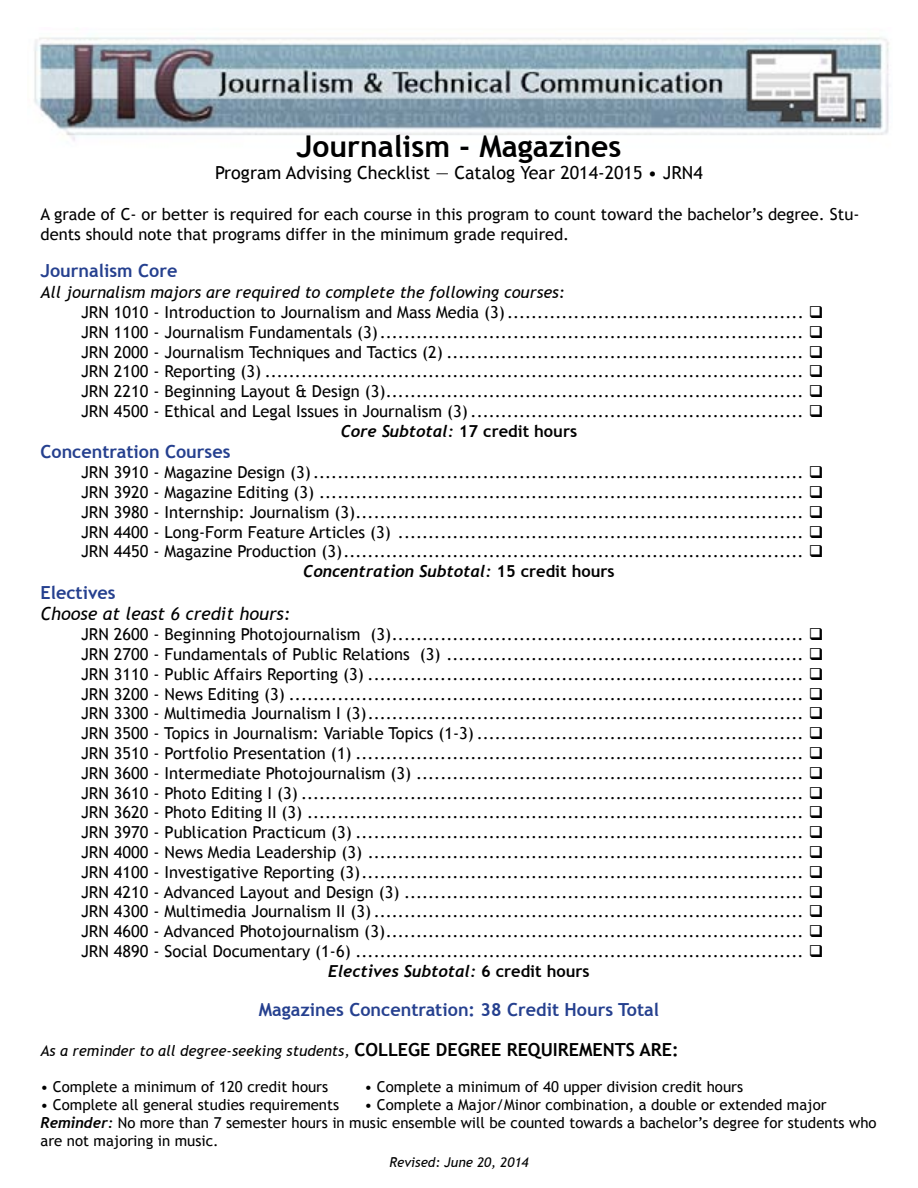
<style>
.page{position:relative;width:918px;height:1188px;background:#fff}
.page>*{position:absolute;margin:0;border:0;box-sizing:border-box;transform-origin:0 0}
.t1{font:700 30px "Trebuchet MS";color:#000}
.myTitle{font:700 18px "Trebuchet MS";color:#25408f}
.t2{font:18px "Trebuchet MS";color:#000}
.t3{font:italic 18px "Trebuchet MS";color:#000}
.myHeader{font:700 18px "Trebuchet MS";color:#25408f}
.courses-checklist{font:16.5px "Trebuchet MS";color:#000}
.myTitle-2{font:16.5px/19.8px "Trebuchet MS";color:#000}
.t4{font:italic 700 16.5px "Trebuchet";color:#000}
.t5{font:italic 16.5px "Trebuchet MS";color:#000}
.Plain_Text{font:15px/18px "Trebuchet MS";color:#000}
.Plain_Text-2{font:italic 15px "Trebuchet MS";color:#000}
.t6{font:italic 13.5px "Trebuchet MS";color:#000}
.s1{font-family:"Trebuchet MS";font-style:normal}
.s2{font-weight:700;font-style:normal;font-size:18px}
.s3{font-family:"Trebuchet";font-weight:700;font-style:italic}
</style>
<div class="page">
<img style="left:34px;top:37px;width:855px;height:104px">
<p class="t1" style="left:297px;top:128px;width:326px">Journalism - Magazines</p>
<p class="t2" style="left:215px;top:162px;width:489px">Program Advising Checklist — Catalog Year 2014-2015 • JRN4</p>
<p class="myTitle-2" style="left:40px;top:205px;width:821px">A grade of C- or better is required for each course in this program to count toward the bachelor’s degree. Stu&shy;dents should note that programs differ in the minimum grade required.</p>
<p class="myHeader" style="left:40px;top:259px;width:138px">Journalism Core</p>
<p class="t5" style="left:40px;top:283px;width:526px">All journalism majors are required to complete the following courses:</p>
<p class="courses-checklist" style="left:81px;top:302px;width:744px">JRN 1010 - Introduction to Journalism and Mass Media (3)................................................. ❑</p>
<p class="courses-checklist" style="left:81px;top:322px;width:744px">JRN 1100 - Journalism Fundamentals (3)...................................................................... ❑</p>
<p class="courses-checklist" style="left:81px;top:342px;width:744px">JRN 2000 - Journalism Techniques and Tactics (2) ........................................................... ❑</p>
<p class="courses-checklist" style="left:81px;top:362px;width:744px">JRN 2100 - Reporting (3) ......................................................................................... ❑</p>
<p class="courses-checklist" style="left:81px;top:382px;width:744px">JRN 2210 - Beginning Layout &amp; Design (3)..................................................................... ❑</p>
<p class="courses-checklist" style="left:81px;top:401px;width:744px">JRN 4500 - Ethical and Legal Issues in Journalism (3) ....................................................... ❑</p>
<p class="t4" style="left:341px;top:421px;width:238px">Core Subtotal: <span class="s1">17 credit hours</span></p>
<p class="myTitle" style="left:40px;top:441px;width:191px">Concentration Courses</p>
<p class="courses-checklist" style="left:81px;top:463px;width:744px">JRN 3910 - Magazine Design (3)................................................................................. ❑</p>
<p class="courses-checklist" style="left:81px;top:482px;width:744px">JRN 3920 - Magazine Editing (3) ................................................................................ ❑</p>
<p class="courses-checklist" style="left:81px;top:502px;width:744px">JRN 3980 - Internship: Journalism (3).......................................................................... ❑</p>
<p class="courses-checklist" style="left:81px;top:522px;width:744px">JRN 4400 - Long-Form Feature Articles (3) ................................................................... ❑</p>
<p class="courses-checklist" style="left:81px;top:542px;width:744px">JRN 4450 - Magazine Production (3)............................................................................ ❑</p>
<p class="t4" style="left:303px;top:561px;width:313px">Concentration Subtotal: <span class="s1">15 credit hours</span></p>
<p class="myTitle" style="left:40px;top:581px;width:77px">Electives</p>
<p class="t3" style="left:40px;top:603px;width:252px">Choose at least 6 credit hours:</p>
<p class="courses-checklist" style="left:81px;top:625px;width:744px">JRN 2600 - Beginning Photojournalism (3).................................................................... ❑</p>
<p class="courses-checklist" style="left:81px;top:644px;width:744px">JRN 2700 - Fundamentals of Public Relations (3) ........................................................... ❑</p>
<p class="courses-checklist" style="left:81px;top:664px;width:744px">JRN 3110 - Public Affairs Reporting (3) ........................................................................ ❑</p>
<p class="courses-checklist" style="left:81px;top:684px;width:744px">JRN 3200 - News Editing (3) ..................................................................................... ❑</p>
<p class="courses-checklist" style="left:81px;top:704px;width:744px">JRN 3300 - Multimedia Journalism I (3)........................................................................ ❑</p>
<p class="courses-checklist" style="left:81px;top:724px;width:744px">JRN 3500 - Topics in Journalism: Variable Topics (1-3) ...................................................... ❑</p>
<p class="courses-checklist" style="left:81px;top:743px;width:744px">JRN 3510 - Portfolio Presentation (1) .......................................................................... ❑</p>
<p class="courses-checklist" style="left:81px;top:763px;width:744px">JRN 3600 - Intermediate Photojournalism (3) ................................................................ ❑</p>
<p class="courses-checklist" style="left:81px;top:783px;width:744px">JRN 3610 - Photo Editing I (3) ................................................................................... ❑</p>
<p class="courses-checklist" style="left:81px;top:803px;width:744px">JRN 3620 - Photo Editing II (3) .................................................................................. ❑</p>
<p class="courses-checklist" style="left:81px;top:823px;width:744px">JRN 3970 - Publication Practicum (3) .......................................................................... ❑</p>
<p class="courses-checklist" style="left:81px;top:842px;width:744px">JRN 4000 - News Media Leadership (3) ........................................................................ ❑</p>
<p class="courses-checklist" style="left:81px;top:862px;width:744px">JRN 4100 - Investigative Reporting (3)......................................................................... ❑</p>
<p class="courses-checklist" style="left:81px;top:882px;width:744px">JRN 4210 - Advanced Layout and Design (3) .................................................................. ❑</p>
<p class="courses-checklist" style="left:81px;top:902px;width:744px">JRN 4300 - Multimedia Journalism II (3)....................................................................... ❑</p>
<p class="courses-checklist" style="left:81px;top:922px;width:744px">JRN 4600 - Advanced Photojournalism (3)..................................................................... ❑</p>
<p class="courses-checklist" style="left:81px;top:941px;width:744px">JRN 4890 - Social Documentary (1-6) .......................................................................... ❑</p>
<p class="t4" style="left:328px;top:961px;width:263px">Electives Subtotal: <span class="s1">6 credit hours</span></p>
<p class="myTitle" style="left:259px;top:999px;width:402px">Magazines Concentration: 38 Credit Hours Total</p>
<p class="Plain_Text-2" style="left:40px;top:1042px;width:640px">As a reminder to all degree-seeking students, <span class="s2">COLLEGE DEGREE REQUIREMENTS ARE:</span></p>
<p class="Plain_Text" style="left:40px;top:1078px;width:289px">• Complete a minimum of 120 credit hours</p>
<p class="Plain_Text" style="left:364px;top:1078px;width:380px">• Complete a minimum of 40 upper division credit hours</p>
<p class="Plain_Text" style="left:40px;top:1096px;width:300px">• Complete all general studies requirements</p>
<p class="Plain_Text" style="left:40px;top:1096px;width:838px;text-indent:324px">• Complete a Major/Minor combination, a double or extended major<br><span class="s3">Reminder:</span> No more than 7 semester hours in music ensemble will be counted towards a bachelor’s degree for students who are not majoring in music.</p>
<p class="t6" style="left:389px;top:1154px;width:141px">Revised: June 20, 2014</p>
</div>
